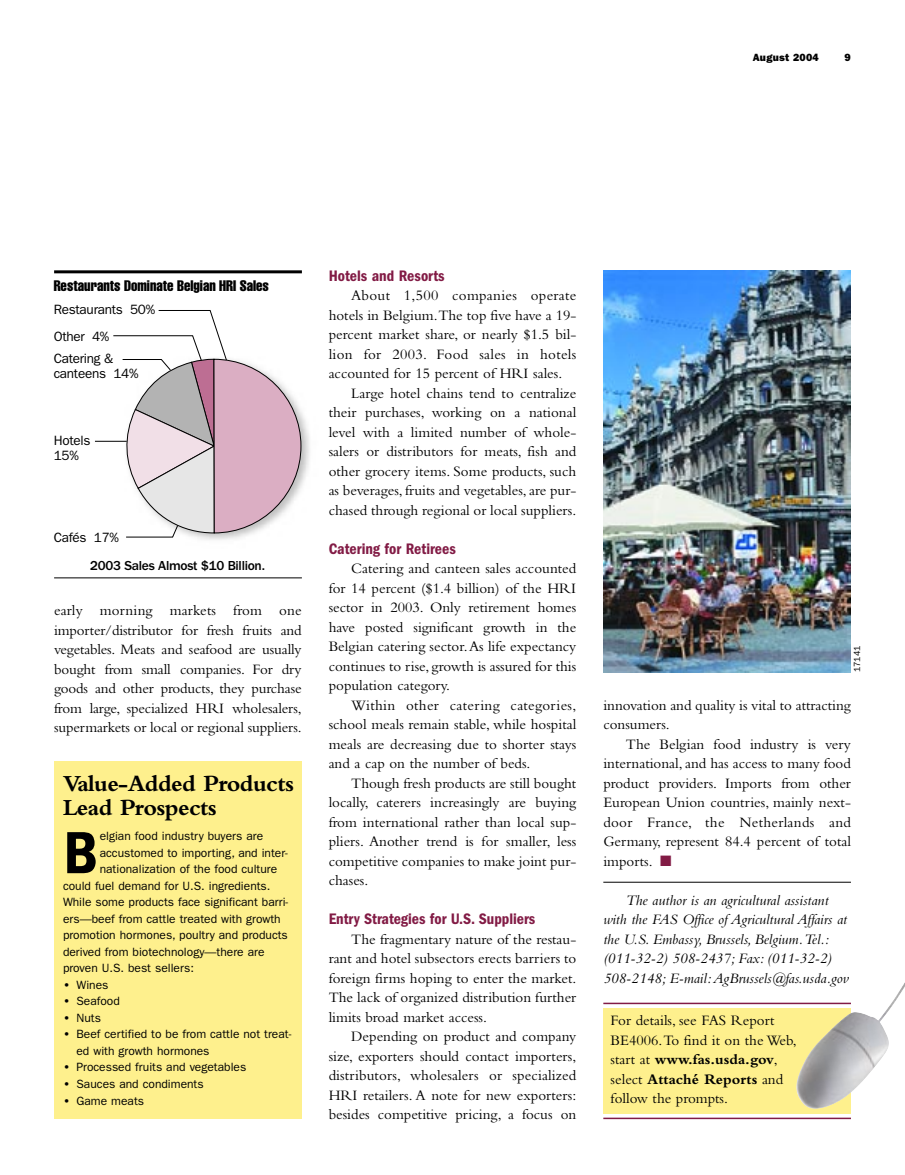
<style>
.page{position:relative;width:905px;height:1175px;background:#fff}
.page>*{position:absolute;margin:0;border:0;box-sizing:border-box;transform-origin:0 0}
.t1{font:600 condensed 61.5px "Franklin Gothic";color:#000}
.t2{font:700 24px/24px "Bembo";letter-spacing:-.025em;color:#000}
.t3{font:600 condensed 15.75px "Franklin Gothic";color:#821b45}
.t4{font:15px/19.5px "Bembo";color:#000;text-align:justify}
.t5{font:italic 15px/19.5px "Bembo";color:#000}
.t6{font:15px "Bembo";letter-spacing:.02em;color:#000}
.t7{font:extra-condensed 15px "Helvetica";color:#000}
.t8{font:13.5px/15px "Franklin Gothic";letter-spacing:-.02em;color:#000}
.t9{font:500 13.5px "Franklin Gothic";letter-spacing:-.02em;color:#000}
.t10{font:12px/16.5px "Franklin Gothic";color:#000}
.t11{font:800 10.5px "Franklin Gothic";letter-spacing:.02em;color:#000}
.t12{font:9px "Franklin Gothic";color:#000}
.s1{font-weight:600}
.s2{color:#821b45}
.s3{font-weight:700}
</style>
<div class="page">
<img style="left:126px;top:413px;width:184px;height:127px">
<hr style="left:603px;top:882px;width:247px;height:1px;background:#000">
<div style="left:603px;top:1007px;width:247px;height:106px;background:#fef08d"></div>
<img style="left:796px;top:984px;width:108px;height:124px">
<hr style="left:603px;top:1002px;width:247px;height:2px;background:#821b45">
<hr style="left:603px;top:1117px;width:247px;height:2px;background:#821b45">
<div style="left:54px;top:761px;width:248px;height:357px;background:#fef08d"></div>
<hr style="left:54px;top:577px;width:248px;height:1px;background:#000">
<hr style="left:54px;top:270px;width:248px;height:3px;background:#000">
<svg style="left:95px;top:310px;width:207px;height:227px"></svg>
<img style="left:603px;top:270px;width:247px;height:402px">
<p class="t11" style="left:752px;top:54px;width:68px">August 2004</p>
<p class="t11" style="left:844px;top:54px;width:8px">9</p>
<p class="t7" style="left:54px;top:280px;width:217px">Restaurants Dominate Belgian HRI Sales</p>
<p class="t8" style="left:54px;top:303px;width:103px">Restaurants 50%</p>
<p class="t8" style="left:54px;top:326px;width:61px;line-height:22.5px">Other 4%<br>Catering &amp;</p>
<p class="t8" style="left:54px;top:367px;width:86px">canteens 14%</p>
<p class="t8" style="left:54px;top:434px;width:38px">Hotels<br>15%</p>
<p class="t8" style="left:54px;top:531px;width:67px">Cafés 17%</p>
<p class="t9" style="left:90px;top:560px;width:176px">2003 Sales Almost $10 Billion.</p>
<p class="t4" style="left:54px;top:602px;width:249px">early morning markets from one importer/distributor for fresh fruits and vegetables. Meats and seafood are usually bought from small companies. For dry goods and other products, they purchase from large, specialized HRI wholesalers, supermarkets or local or regional suppliers.</p>
<h2 class="t2" style="left:63px;top:773px;width:232px">Value-Added Products<br>Lead Prospects</h2>
<h1 class="t1" style="left:63px;top:832px;width:36px">B</h1>
<p class="t10" style="left:100px;top:829px;width:165px">elgian food industry buyers are</p>
<p class="t10" style="left:100px;top:845px;width:190px">accustomed to importing, and inter-</p>
<p class="t10" style="left:100px;top:862px;width:179px">nationalization of the food culture</p>
<p class="t10" style="left:63px;top:878px;width:209px">could fuel demand for U.S. ingredients.</p>
<p class="t10" style="left:63px;top:895px;width:227px">While some products face significant barri-</p>
<p class="t10" style="left:63px;top:911px;width:219px">ers—beef from cattle treated with growth</p>
<p class="t10" style="left:63px;top:928px;width:226px">promotion hormones, poultry and products</p>
<p class="t10" style="left:63px;top:944px;width:203px">derived from biotechnology—there are</p>
<p class="t10" style="left:63px;top:961px;width:132px">proven U.S. best sellers:</p>
<p class="t10" style="left:63px;top:977px;width:47px"><span class="s1">•</span> Wines</p>
<p class="t10" style="left:63px;top:994px;width:58px"><span class="s1">•</span> Seafood</p>
<p class="t10" style="left:63px;top:1010px;width:39px"><span class="s1">•</span> Nuts</p>
<p class="t10" style="left:76px;top:1027px;width:216px;text-indent:-14px"><span class="s1">•</span> Beef certified to be from cattle not treat&shy;ed with growth hormones</p>
<p class="t10" style="left:63px;top:1060px;width:185px"><span class="s1">•</span> Processed fruits and vegetables</p>
<p class="t10" style="left:63px;top:1076px;width:142px"><span class="s1">•</span> Sauces and condiments</p>
<p class="t10" style="left:63px;top:1093px;width:83px"><span class="s1">•</span> Game meats</p>
<p class="t3" style="left:328px;top:270px;width:117px">Hotels and Resorts</p>
<p class="t6" style="left:351px;top:290px;width:226px">About 1,500 companies operate</p>
<p class="t4" style="left:328px;top:306px;width:249px">hotels in Belgium.The top five have a 19-</p>
<p class="t4" style="left:328px;top:326px;width:249px">percent market share, or nearly $1.5 bil-</p>
<p class="t6" style="left:328px;top:348px;width:249px">lion for 2003. Food sales in hotels</p>
<p class="t4" style="left:328px;top:365px;width:235px">accounted for 15 percent of HRI sales.</p>
<p class="t4" style="left:351px;top:384px;width:226px">Large hotel chains tend to centralize</p>
<p class="t4" style="left:328px;top:404px;width:249px">their purchases, working on a national</p>
<p class="t4" style="left:328px;top:423px;width:249px">level with a limited number of whole-</p>
<p class="t4" style="left:328px;top:443px;width:249px">salers or distributors for meats, fish and</p>
<p class="t4" style="left:328px;top:462px;width:249px">other grocery items. Some products, such</p>
<p class="t4" style="left:328px;top:482px;width:249px">as beverages, fruits and vegetables, are pur-</p>
<p class="t4" style="left:328px;top:501px;width:249px">chased through regional or local suppliers.</p>
<p class="t3" style="left:328px;top:543px;width:129px">Catering for Retirees</p>
<p class="t4" style="left:328px;top:560px;width:249px;text-indent:22px">Catering and canteen sales accounted for 14 percent ($1.4 billion) of the HRI sector in 2003. Only retirement homes have posted significant growth in the Belgian catering sector.As life expectancy continues to rise, growth is assured for this population category.</p>
<p class="t4" style="left:328px;top:696px;width:249px;text-indent:22px">Within other catering categories, school meals remain stable, while hospital meals are decreasing due to shorter stays and a cap on the number of beds.</p>
<p class="t4" style="left:328px;top:774px;width:249px;text-indent:22px">Though fresh products are still bought locally, caterers increasingly are buying from international rather than local sup&shy;pliers. Another trend is for smaller, less competitive companies to make joint pur&shy;chases.</p>
<p class="t3" style="left:328px;top:913px;width:208px">Entry Strategies for U.S. Suppliers</p>
<p class="t4" style="left:328px;top:930px;width:249px;text-indent:22px">The fragmentary nature of the restau&shy;rant and hotel subsectors erects barriers to foreign firms hoping to enter the market.<br>The lack of organized distribution further limits broad market access.</p>
<p class="t4" style="left:328px;top:1028px;width:249px;text-indent:22px">Depending on product and company size, exporters should contact importers, distributors, wholesalers or specialized HRI retailers. A note for new exporters: besides competitive pricing, a focus on</p>
<p class="t12" style="left:853px;top:672px;width:28px;rotate:-90deg">17141</p>
<p class="t4" style="left:603px;top:696px;width:249px">innovation and quality is vital to attracting consumers.</p>
<p class="t4" style="left:603px;top:735px;width:249px;text-indent:22px">The Belgian food industry is very international, and has access to many food product providers. Imports from other European Union countries, mainly next&shy;door France, the Netherlands and Germany, represent 84.4 percent of total imports. <span class="s2">■</span></p>
<p class="t5" style="left:603px;top:891px;width:247px;text-indent:22px">The author is an agricultural assistant with the FAS Office of Agricultural Affairs at the U.S. Embassy, Brussels, Belgium.Tel.: (011-32-2) 508-2437; Fax: (011-32-2)<br>508-2148; E-mail:AgBrussels@fas.usda.gov</p>
<p class="t4" style="left:610px;top:1012px;width:187px;text-align:left">For details, see FAS Report<br>BE4006.To find it on the Web, start at <span class="s3">www.fas.usda.gov</span>, select <span class="s3">Attaché Reports</span> and follow the prompts.</p>
</div>
